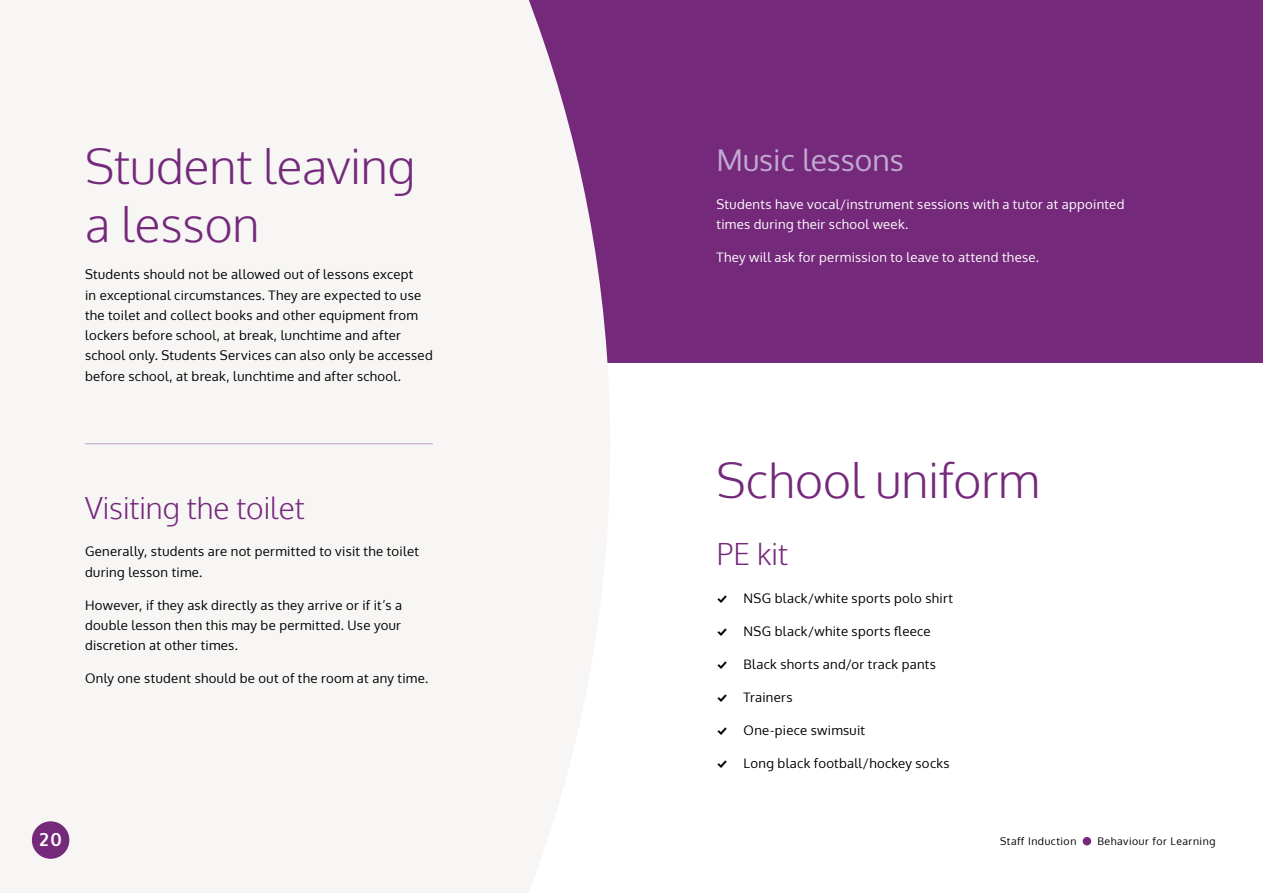
<style>
.page{position:relative;width:1263px;height:893px;background:#fff}
.page>*{position:absolute;margin:0;border:0;box-sizing:border-box;transform-origin:0 0}
.t1{font:300 48px/57.6px "Oxygen";color:#75297b}
.t2{font:300 30px "Oxygen";color:#75297b}
.t3{font:30px "Oxygen";color:#c1aad2}
.t4{font:700 18px "Oxygen";color:#fff}
.Body{font:13.2px/20.2px "Oxygen";letter-spacing:.025em;color:#000}
.Body-2{font:13.2px/20.2px "Oxygen";letter-spacing:.025em;color:#fff}
.t5{font:10.5px "Oxygen";letter-spacing:.05em;color:#000}
.s1{font-family:"Modern Pictograms"}
</style>
<div class="page">
<div style="left:455px;top:0;width:808px;height:362px;background:#75297b"></div>
<div style="left:31px;top:0;width:579px;height:859px;background:#f7f6f5"></div>
<hr style="left:85px;top:443px;width:348px;height:1px;background:#c1aad2">
<div style="left:1083px;top:837px;width:8px;height:8px;background:#75297b;border-radius:50%"></div>
<div style="left:32px;top:821px;width:37px;height:38px;background:#75297b;border-radius:50%"></div>
<h1 class="t1" style="left:85px;top:140px;width:332px">Student leaving a lesson</h1>
<p class="Body" style="left:85px;top:264px;width:349px">Students should not be allowed out of lessons except<br>in exceptional circumstances. They are expected to use the toilet and collect books and other equipment from lockers before school, at break, lunchtime and after school only. Students Services can also only be accessed before school, at break, lunchtime and after school.</p>
<h2 class="t2" style="left:85px;top:490px;width:221px">Visiting the toilet</h2>
<p class="Body" style="left:85px;top:542px;width:335px">Generally, students are not permitted to visit the toilet during lesson time.</p>
<p class="Body" style="left:85px;top:595px;width:319px;text-align:justify">However, if they ask directly as they arrive or if it’s a double lesson then this may be permitted. Use your discretion at other times.</p>
<p class="Body" style="left:85px;top:668px;width:345px">Only one student should be out of the room at any time.</p>
<h2 class="t3" style="left:716px;top:140px;width:189px">Music lessons</h2>
<p class="Body-2" style="left:716px;top:194px;width:409px">Students have vocal/instrument sessions with a tutor at appointed times during their school week.</p>
<p class="Body-2" style="left:716px;top:247px;width:324px">They will ask for permission to leave to attend these.</p>
<h1 class="t1" style="left:716px;top:453px;width:325px">School uniform</h1>
<h2 class="t2" style="left:716px;top:536px;width:73px">PE kit</h2>
<p class="Body" style="left:716px;top:588px;width:238px"><span class="s1">%</span> NSG black/white sports polo shirt</p>
<p class="Body" style="left:716px;top:621px;width:216px"><span class="s1">%</span> NSG black/white sports fleece</p>
<p class="Body" style="left:716px;top:654px;width:221px"><span class="s1">%</span> Black shorts and/or track pants</p>
<p class="Body" style="left:716px;top:687px;width:77px"><span class="s1">%</span> Trainers</p>
<p class="Body" style="left:716px;top:720px;width:150px"><span class="s1">%</span> One-piece swimsuit</p>
<p class="Body" style="left:716px;top:753px;width:235px"><span class="s1">%</span> Long black football/hockey socks</p>
<h3 class="t4" style="left:39px;top:829px;width:24px">20</h3>
<p class="t5" style="left:1000px;top:834px;width:78px">Staff Induction</p>
<p class="t5" style="left:1097px;top:834px;width:119px">Behaviour for Learning</p>
</div>
